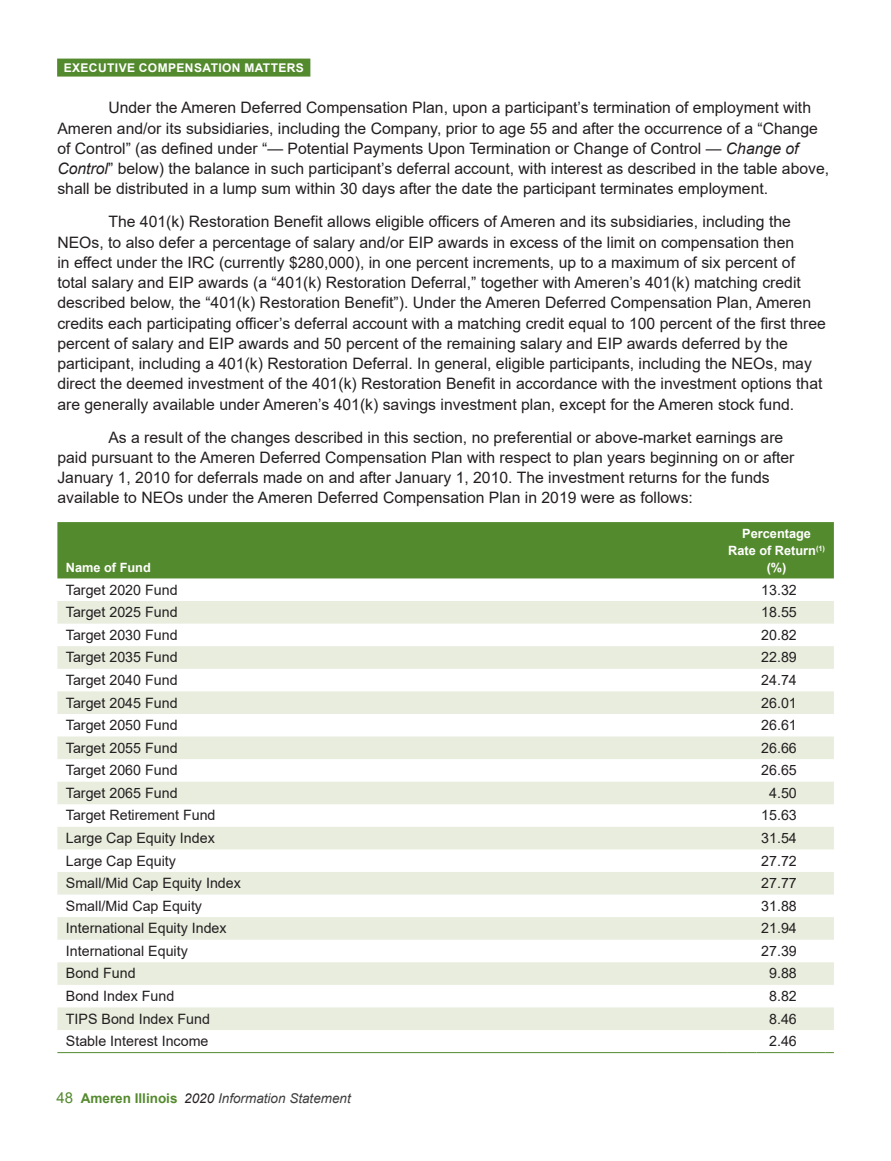
<style>
.page{position:relative;width:891px;height:1161px;background:#fff}
.page>*{position:absolute;margin:0;border:0;box-sizing:border-box;transform-origin:0 0}
.t1{font:15.75px/20.2px "Arial";color:#231f20}
.t2{font:14.25px "Arial";color:#231f20}
.t3{font:italic 13.5px "Arial";color:#3e3e3f}
.t4{font:700 12.75px/17.2px "Arial";color:#fff;text-align:center}
.t5{font:700 12px "Arial";letter-spacing:.035em;color:#fff}
.s1{font-style:italic}
.s2{font-style:normal;font-size:15px;color:#548a2e}
.s3{font-weight:700;font-style:normal;color:#548a2e}
.s4{color:#231f20}
</style>
<div class="page">
<div style="left:57px;top:59px;width:253px;height:18px;background:#548a2e"></div>
<div style="left:57px;top:522px;width:777px;height:56px;background:#548a2e"></div>
<svg style="left:57px;top:601px;width:777px;height:429px;fill:#e8edde"></svg>
<hr style="left:57px;top:1052px;width:671px;height:1px;background:#548a2e">
<svg style="left:728px;top:1052px;width:28px;height:1px"></svg>
<hr style="left:756px;top:1052px;width:41px;height:1px;background:#548a2e">
<svg style="left:797px;top:1052px;width:37px;height:1px"></svg>
<p class="t5" style="left:64px;top:60px;width:242px">EXECUTIVE COMPENSATION MATTERS</p>
<p class="t1" style="left:57px;top:98px;width:773px;text-indent:51px">Under the Ameren Deferred Compensation Plan, upon a participant’s termination of employment with Ameren and/or its subsidiaries, including the Company, prior to age 55 and after the occurrence of a “Change of Control” (as defined under “— Potential Payments Upon Termination or Change of Control — <span class="s1">Change of Control</span>” below) the balance in such participant’s deferral account, with interest as described in the table above, shall be distributed in a lump sum within 30 days after the date the participant terminates employment.</p>
<p class="t1" style="left:57px;top:212px;width:770px;text-indent:51px">The 401(k) Restoration Benefit allows eligible officers of Ameren and its subsidiaries, including the NEOs, to also defer a percentage of salary and/or EIP awards in excess of the limit on compensation then<br>in effect under the IRC (currently $280,000), in one percent increments, up to a maximum of six percent of total salary and EIP awards (a “401(k) Restoration Deferral,” together with Ameren’s 401(k) matching credit described below, the “401(k) Restoration Benefit”). Under the Ameren Deferred Compensation Plan, Ameren credits each participating officer’s deferral account with a matching credit equal to 100 percent of the first three percent of salary and EIP awards and 50 percent of the remaining salary and EIP awards deferred by the participant, including a 401(k) Restoration Deferral. In general, eligible participants, including the NEOs, may direct the deemed investment of the 401(k) Restoration Benefit in accordance with the investment options that are generally available under Ameren’s 401(k) savings investment plan, except for the Ameren stock fund.</p>
<p class="t1" style="left:57px;top:427px;width:739px;text-indent:51px">As a result of the changes described in this section, no preferential or above-market earnings are paid pursuant to the Ameren Deferred Compensation Plan with respect to plan years beginning on or after January 1, 2010 for deferrals made on and after January 1, 2010. The investment returns for the funds available to NEOs under the Ameren Deferred Compensation Plan in 2019 were as follows:</p>
<p class="t4" style="left:66px;top:559px;width:87px">Name of Fund</p>
<p class="t4" style="left:728px;top:525px;width:98px">Percentage<br>Rate of Return<sup>(1) </sup>(%)</p>
<p class="t2" style="left:66px;top:580px;width:113px">Target 2020 Fund</p>
<p class="t2" style="left:761px;top:580px;width:37px">13.32</p>
<p class="t2" style="left:66px;top:602px;width:113px">Target 2025 Fund</p>
<p class="t2" style="left:761px;top:602px;width:37px">18.55</p>
<p class="t2" style="left:66px;top:625px;width:113px">Target 2030 Fund</p>
<p class="t2" style="left:761px;top:625px;width:37px">20.82</p>
<p class="t2" style="left:66px;top:648px;width:113px">Target 2035 Fund</p>
<p class="t2" style="left:761px;top:648px;width:37px">22.89</p>
<p class="t2" style="left:66px;top:670px;width:113px">Target 2040 Fund</p>
<p class="t2" style="left:761px;top:670px;width:37px">24.74</p>
<p class="t2" style="left:66px;top:693px;width:113px">Target 2045 Fund</p>
<p class="t2" style="left:761px;top:693px;width:37px">26.01</p>
<p class="t2" style="left:66px;top:715px;width:113px">Target 2050 Fund</p>
<p class="t2" style="left:761px;top:715px;width:37px">26.61</p>
<p class="t2" style="left:66px;top:738px;width:113px">Target 2055 Fund</p>
<p class="t2" style="left:761px;top:738px;width:37px">26.66</p>
<p class="t2" style="left:66px;top:760px;width:113px">Target 2060 Fund</p>
<p class="t2" style="left:761px;top:760px;width:37px">26.65</p>
<p class="t2" style="left:66px;top:783px;width:113px">Target 2065 Fund</p>
<p class="t2" style="left:769px;top:783px;width:29px">4.50</p>
<p class="t2" style="left:66px;top:806px;width:151px">Target Retirement Fund</p>
<p class="t2" style="left:761px;top:806px;width:37px">15.63</p>
<p class="t2" style="left:66px;top:828px;width:150px">Large Cap Equity Index</p>
<p class="t2" style="left:761px;top:828px;width:37px">31.54</p>
<p class="t2" style="left:66px;top:851px;width:112px">Large Cap Equity</p>
<p class="t2" style="left:761px;top:851px;width:37px">27.72</p>
<p class="t2" style="left:66px;top:873px;width:177px">Small/Mid Cap Equity Index</p>
<p class="t2" style="left:761px;top:873px;width:37px">27.77</p>
<p class="t2" style="left:66px;top:896px;width:138px">Small/Mid Cap Equity</p>
<p class="t2" style="left:761px;top:896px;width:37px">31.88</p>
<p class="t2" style="left:66px;top:918px;width:162px">International Equity Index</p>
<p class="t2" style="left:761px;top:918px;width:37px">21.94</p>
<p class="t2" style="left:66px;top:941px;width:123px">International Equity</p>
<p class="t2" style="left:761px;top:941px;width:37px">27.39</p>
<p class="t2" style="left:66px;top:964px;width:71px">Bond Fund</p>
<p class="t2" style="left:769px;top:964px;width:29px">9.88</p>
<p class="t2" style="left:66px;top:986px;width:110px">Bond Index Fund</p>
<p class="t2" style="left:769px;top:986px;width:29px">8.82</p>
<p class="t2" style="left:66px;top:1009px;width:146px">TIPS Bond Index Fund</p>
<p class="t2" style="left:769px;top:1009px;width:29px">8.46</p>
<p class="t2" style="left:66px;top:1031px;width:144px">Stable Interest Income</p>
<p class="t2" style="left:769px;top:1031px;width:29px">2.46</p>
<p class="t3" style="left:56px;top:1090px;width:296px"><span class="s2">48</span> <span class="s3">Ameren Illinois</span> <span class="s4">2020</span> Information Statement</p>
</div>
